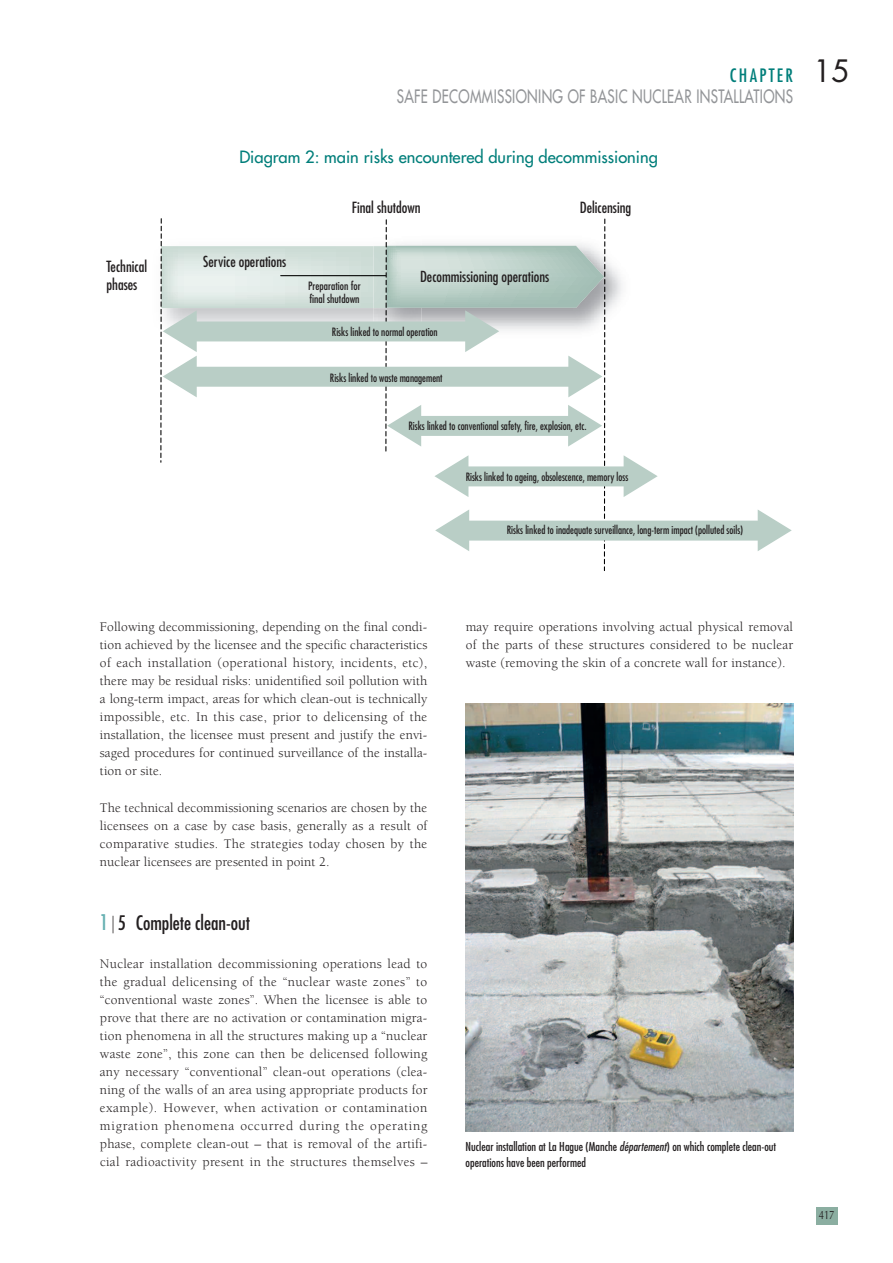
<style>
.page{position:relative;width:893px;height:1263px;background:#fff}
.page>*{position:absolute;margin:0;border:0;box-sizing:border-box;transform-origin:0 0}
.t1{font:30px "Futura";color:#231f20}
.t2{font:condensed 19.5px "Futura";color:#231f20}
.t3{font:18px "Futura";letter-spacing:.025em;color:#939598;scale:.75 1}
.t4{font:condensed 18px "Futura";letter-spacing:.13em;color:#007e7a}
.t5{font:16.5px "Futura";color:#007e7a}
.t6{font:condensed 15px/18px "Futura";color:#231f20}
.t7{font:condensed 14.85px "Futura";color:#231f20}
.t8{font:13.5px/18px "Berkeley";letter-spacing:.015em;color:#231f20;text-align:justify}
.t9{font:condensed 12px/16.5px "Futura";color:#231f20}
.t10{font:12px "Optima";color:#231f20;scale:.8 1}
.t11{font:condensed 11.25px "Futura";color:#231f20;scale:.95 1}
.t12{font:condensed 11.25px/13.4px "Futura";color:#231f20}
.t13{font:9px "Times New Roman";letter-spacing:.02em;color:#000}
.s1{font-size:21px;color:#67b1b2}
.s2{font-style:italic}
</style>
<div class="page">
<div style="left:816px;top:1208px;width:22px;height:17px;background:#8baea1"></div>
<svg style="left:160px;top:218px;width:632px;height:353px"></svg>
<img style="left:466px;top:703px;width:327px;height:428px">
<p class="t6" style="left:107px;top:258px;width:42px">Technical phases</p>
<h3 class="t4" style="left:730px;top:67px;width:65px">CHAPTER</h3>
<h3 class="t3" style="left:397px;top:87px;width:530px">SAFE DECOMMISSIONING OF BASIC NUCLEAR INSTALLATIONS</h3>
<p class="t5" style="left:239px;top:149px;width:420px">Diagram 2: main risks encountered during decommissioning</p>
<p class="t6" style="left:352px;top:199px;width:70px">Final shutdown</p>
<p class="t6" style="left:580px;top:199px;width:53px">Delicensing</p>
<p class="t7" style="left:203px;top:254px;width:85px">Service operations</p>
<p class="t7" style="left:420px;top:269px;width:131px">Decommissioning operations</p>
<p class="t12" style="left:308px;top:279px;width:54px">Preparation for final shutdown</p>
<p class="t13" style="left:261px;top:323px;width:143px">Risques liés à l’exploitation normale</p>
<p class="t11" style="left:332px;top:326px;width:113px">Risks linked to normal operation</p>
<p class="t11" style="left:330px;top:372px;width:120px">Risks linked to waste management</p>
<p class="t11" style="left:408px;top:420px;width:189px">Risks linked to conventional safety, fire, explosion, etc.</p>
<p class="t11" style="left:466px;top:472px;width:173px">Risks linked to ageing, obsolescence, memory loss</p>
<p class="t11" style="left:507px;top:525px;width:250px">Risks linked to inadequate surveillance, long-term impact (polluted soils)</p>
<h1 class="t1" style="left:813px;top:57px;width:38px">15</h1>
<p class="t8" style="left:100px;top:618px;width:329px">Following decommissioning, depending on the final condi&shy;tion achieved by the licensee and the specific characteristics of each installation (operational history, incidents, etc), there may be residual risks: unidentified soil pollution with a long-term impact, areas for which clean-out is technically impossible, etc. In this case, prior to delicensing of the installation, the licensee must present and justify the envi&shy;saged procedures for continued surveillance of the installa&shy;tion or site.</p>
<p class="t8" style="left:100px;top:800px;width:329px">The technical decommissioning scenarios are chosen by the licensees on a case by case basis, generally as a result of comparative studies. The strategies today chosen by the nuclear licensees are presented in point 2.</p>
<h2 class="t2" style="left:100px;top:914px;width:152px"><span class="s1">1</span> ⎮ 5 Complete clean-out</h2>
<p class="t8" style="left:100px;top:956px;width:329px">Nuclear installation decommissioning operations lead to the gradual delicensing of the “nuclear waste zones” to “conventional waste zones”. When the licensee is able to prove that there are no activation or contamination migra&shy;tion phenomena in all the structures making up a “nuclear waste zone”, this zone can then be delicensed following any necessary “conventional” clean-out operations (clea&shy;ning of the walls of an area using appropriate products for example). However, when activation or contamination migration phenomena occurred during the operating phase, complete clean-out – that is removal of the artifi&shy;cial radioactivity present in the structures themselves –</p>
<p class="t8" style="left:466px;top:618px;width:329px">may require operations involving actual physical removal of the parts of these structures considered to be nuclear waste (removing the skin of a concrete wall for instance).</p>
<p class="t9" style="left:466px;top:1138px;width:312px">Nuclear installation at La Hague (Manche <span class="s2">département</span>) on which complete clean-out operations have been performed</p>
<p class="t10" style="left:819px;top:1210px;width:21px">417</p>
</div>
